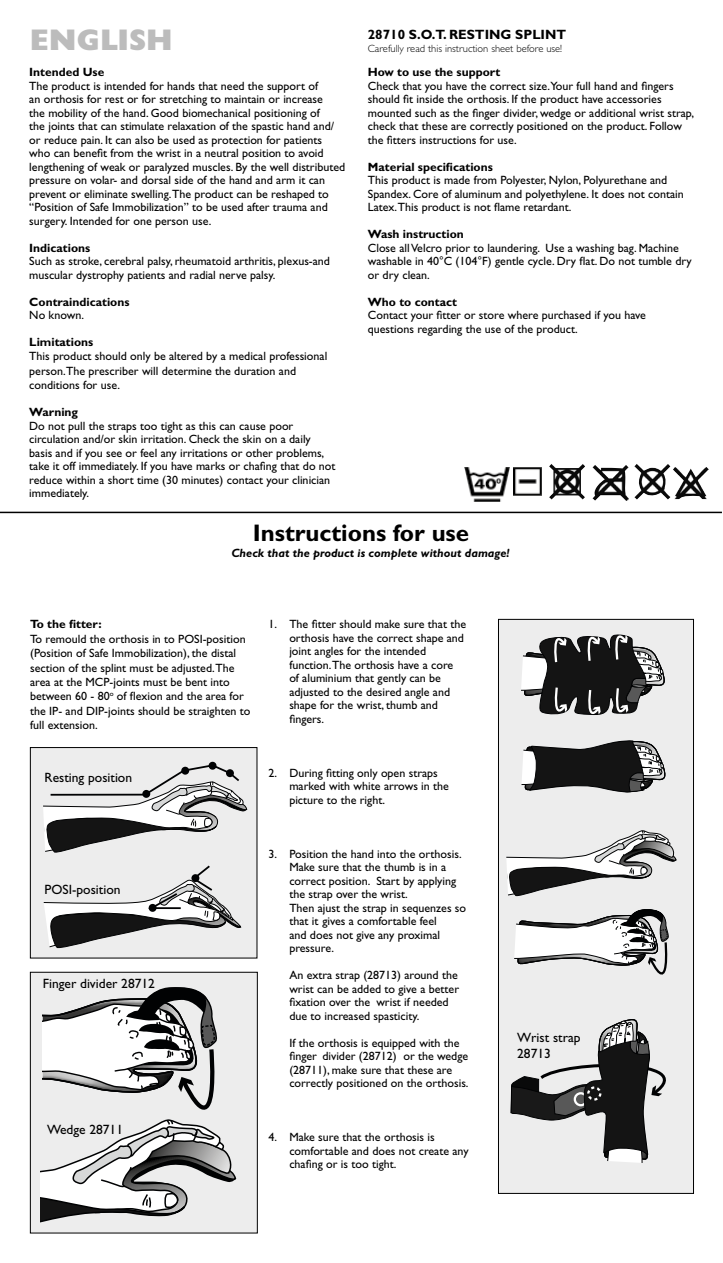
<style>
.page{position:relative;width:723px;height:1263px;background:#fff}
.page>*{position:absolute;margin:0;border:0;box-sizing:border-box;transform-origin:0 0}
.t1{font:800 30px "Gill Sans Std";color:#bcbcbc}
.t2{font:700 24px "Gill Sans Std";color:#000}
.t3{font:13.5px/16.2px "Gill Sans Std";color:#000}
.t4{font:700 13.5px "Gill Sans Std";color:#000}
.t5{font:12.3px "Gill Sans Std";color:#010203}
.t6{font:12px/13.5px "Gill Sans Std";color:#000}
.t7{font:700 12px "Gill Sans Std";color:#000}
.t8{font:italic 700 12px "Gill Sans Std";color:#000}
.t9{font:300 10.5px "Gill Sans Std";color:#000}
</style>
<div class="page">
<hr style="left:0;top:512px;width:722px;height:1px;background:#000">
<img style="left:634px;top:464px;width:36px;height:36px">
<img style="left:592px;top:465px;width:36px;height:36px">
<img style="left:549px;top:464px;width:36px;height:36px">
<img style="left:673px;top:467px;width:36px;height:32px">
<img style="left:514px;top:468px;width:27px;height:28px">
<img style="left:464px;top:468px;width:45px;height:33px">
<div style="left:498px;top:619px;width:195px;height:574px;background:#ededed"></div>
<div style="left:498px;top:619px;width:196px;height:574px;border:1px solid #000"></div>
<div style="left:30px;top:972px;width:227px;height:261px;background:#ededed"></div>
<div style="left:30px;top:972px;width:227px;height:261px;border:1px solid #000"></div>
<div style="left:30px;top:747px;width:227px;height:211px;background:#ededed"></div>
<div style="left:30px;top:747px;width:227px;height:211px;border:1px solid #000"></div>
<div style="left:209px;top:762px;width:7px;height:8px;border:2px solid #010203;border-radius:50%"></div>
<svg style="left:43px;top:763px;width:205px;height:90px"></svg>
<div style="left:142px;top:790px;width:8px;height:8px;border:2px solid #010203;border-radius:50%"></div>
<svg style="left:43px;top:865px;width:199px;height:84px"></svg>
<div style="left:149px;top:904px;width:8px;height:8px;border:2px solid #010203;border-radius:50%"></div>
<svg style="left:521px;top:740px;width:145px;height:53px"></svg>
<svg style="left:521px;top:634px;width:144px;height:81px"></svg>
<svg style="left:506px;top:830px;width:171px;height:67px"></svg>
<svg style="left:514px;top:909px;width:155px;height:66px"></svg>
<svg style="left:41px;top:987px;width:196px;height:247px"></svg>
<svg style="left:510px;top:997px;width:184px;height:167px"></svg>
<div style="left:587px;top:1086px;width:14px;height:14px;border:2px dashed #fff;border-radius:50%"></div>
<h1 class="t1" style="left:30px;top:23px;width:145px">ENGLISH</h1>
<p class="t7" style="left:29px;top:65px;width:77px">Intended Use</p>
<p class="t6" style="left:29px;top:79px;width:317px">The product is intended for hands that need the support of<br>an orthosis for rest or for stretching to maintain or increase<br>the mobility of the hand. Good biomechanical positioning of<br>the joints that can stimulate relaxation of the spastic hand and/ or reduce pain. It can also be used as protection for patients who can benefit from the wrist in a neutral position to avoid lengthening of weak or paralyzed muscles. By the well distributed pressure on volar- and dorsal side of the hand and arm it can prevent or eliminate swelling.The product can be reshaped to “Position of Safe Immobilization” to be used after trauma and surgery. Intended for one person use.</p>
<p class="t7" style="left:29px;top:240px;width:62px">Indications</p>
<p class="t6" style="left:29px;top:254px;width:302px">Such as stroke, cerebral palsy, rheumatoid arthritis, plexus-and muscular dystrophy patients and radial nerve palsy.</p>
<p class="t7" style="left:29px;top:294px;width:102px">Contraindications</p>
<p class="t6" style="left:29px;top:308px;width:56px">No known.</p>
<p class="t7" style="left:29px;top:335px;width:65px">Limitations</p>
<p class="t6" style="left:29px;top:349px;width:299px;line-height:14.4px">This product should only be altered by a medical professional person.The prescriber will determine the duration and conditions for use.</p>
<p class="t7" style="left:29px;top:405px;width:50px">Warning</p>
<p class="t6" style="left:29px;top:419px;width:308px">Do not pull the straps too tight as this can cause poor circulation and/or skin irritation. Check the skin on a daily basis and if you see or feel any irritations or other problems, take it off immediately. If you have marks or chafing that do not reduce within a short time (30 minutes) contact your clinician immediately.</p>
<p class="t4" style="left:368px;top:27px;width:200px">28710 S.O.T. RESTING SPLINT</p>
<p class="t9" style="left:368px;top:43px;width:196px">Carefully read this instruction sheet before use!</p>
<p class="t7" style="left:368px;top:65px;width:134px">How to use the support</p>
<p class="t6" style="left:368px;top:79px;width:328px">Check that you have the correct size.Your full hand and fingers should fit inside the orthosis. If the product have accessories mounted such as the finger divider, wedge or additional wrist strap, check that these are correctly positioned on the product. Follow the fitters instructions for use.</p>
<p class="t7" style="left:368px;top:159px;width:126px">Material specifications</p>
<p class="t6" style="left:368px;top:173px;width:317px">This product is made from Polyester, Nylon, Polyurethane and<br>Spandex. Core of aluminum and polyethylene. It does not contain<br>Latex.This product is not flame retardant.</p>
<p class="t7" style="left:368px;top:227px;width:97px">Wash instruction</p>
<p class="t6" style="left:368px;top:241px;width:325px">Close all Velcro prior to laundering. Use a washing bag. Machine washable in 40°C (104°F) gentle cycle. Dry flat. Do not tumble dry or dry clean.</p>
<p class="t7" style="left:368px;top:294px;width:91px">Who to contact</p>
<p class="t6" style="left:368px;top:308px;width:279px">Contact your fitter or store where purchased if you have questions regarding the use of the product.</p>
<p class="t5" style="left:574px;top:157px;width:76px;rotate:90deg">Rehabposition</p>
<h2 class="t2" style="left:253px;top:518px;width:218px">Instructions for use</h2>
<p class="t8" style="left:231px;top:546px;width:280px">Check that the product is complete without damage!</p>
<p class="t7" style="left:30px;top:617px;width:73px">To the fitter:</p>
<p class="t6" style="left:30px;top:632px;width:222px;line-height:14.4px">To remould the orthosis in to POSI-position (Position of Safe Immobilization), the distal section of the splint must be adjusted.The area at the MCP-joints must be bent into between 60 - 80<sup>o</sup> of flexion and the area for the IP- and DIP-joints should be straighten to full extension.</p>
<p class="t3" style="left:45px;top:770px;width:89px">Resting position</p>
<p class="t3" style="left:45px;top:881px;width:77px">POSI-position</p>
<p class="t3" style="left:43px;top:975px;width:114px">Finger divider 28712</p>
<p class="t3" style="left:47px;top:1121px;width:77px">Wedge 28711</p>
<p class="t6" style="left:289px;top:618px;width:178px;text-indent:-21px">1. The fitter should make sure that the orthosis have the correct shape and joint angles for the intended function.The orthosis have a core<br>of aluminium that gently can be adjusted to the desired angle and shape for the wrist, thumb and fingers.</p>
<p class="t6" style="left:289px;top:766px;width:161px;text-indent:-21px">2. During fitting only open straps marked with white arrows in the picture to the right.</p>
<p class="t6" style="left:289px;top:847px;width:178px;text-indent:-21px">3. Position the hand into the orthosis.<br>Make sure that the thumb is in a correct position. Start by applying the strap over the wrist.<br>Then ajust the strap in sequenzes so that it gives a comfortable feel<br>and does not give any proximal pressure.</p>
<p class="t6" style="left:289px;top:969px;width:171px">An extra strap (28713) around the wrist can be added to give a better fixation over the wrist if needed due to increased spasticity.</p>
<p class="t6" style="left:289px;top:1036px;width:181px">If the orthosis is equipped with the finger divider (28712) or the wedge (28711), make sure that these are correctly positioned on the orthosis.</p>
<p class="t6" style="left:289px;top:1131px;width:181px;text-indent:-21px">4. Make sure that the orthosis is comfortable and does not create any chafing or is too tight.</p>
<p class="t3" style="left:517px;top:1029px;width:65px">Wrist strap<br>28713</p>
</div>
